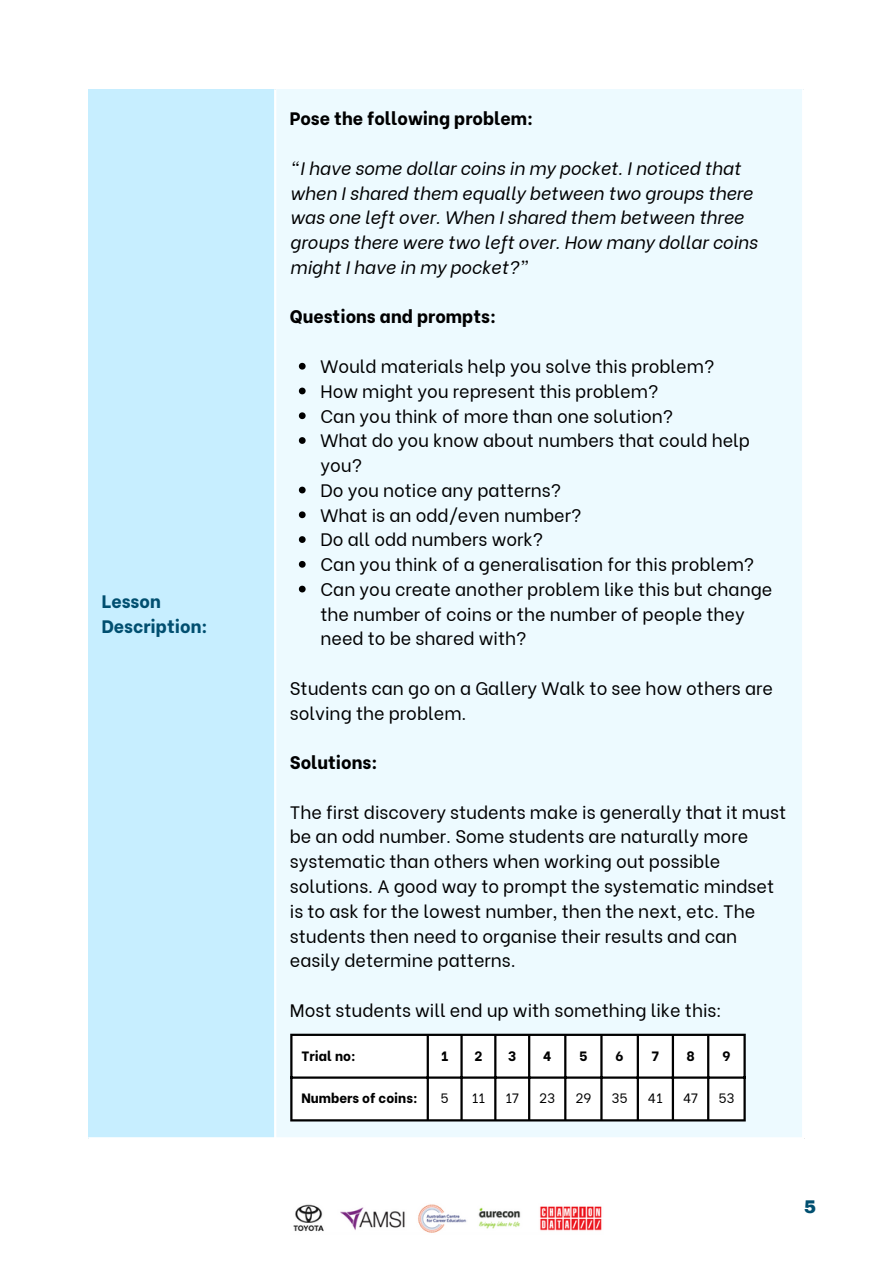
<style>
.page{position:relative;width:894px;height:1264px;background:#fff}
.page>*{position:absolute;margin:0;border:0;box-sizing:border-box;transform-origin:0 0}
.t1{font:18px/24.8px "Be Vietnam";color:#000}
.t2{font:italic 18px/24.8px "Be Vietnam";color:#000}
.t3{font:800 18px "Be Vietnam";color:#000}
.t4{font:800 18px/24.8px "Be Vietnam";color:#014f70}
.t5{font:900 18px "Archivo";color:#014f70}
.t6{font:800 13.5px "Be Vietnam";color:#000}
.t7{font:13.5px "Be Vietnam";color:#000}
</style>
<div class="page">
<div style="left:88px;top:89px;width:187px;height:1049px;background:#c7eeff"></div>
<div style="left:275px;top:89px;width:528px;height:1049px;background:#edfaff"></div>
<svg style="left:299px;top:363px;width:6px;height:6px"></svg>
<svg style="left:299px;top:387px;width:6px;height:7px"></svg>
<svg style="left:299px;top:412px;width:6px;height:7px"></svg>
<svg style="left:299px;top:437px;width:6px;height:7px"></svg>
<svg style="left:299px;top:486px;width:6px;height:7px"></svg>
<svg style="left:299px;top:511px;width:6px;height:7px"></svg>
<svg style="left:299px;top:536px;width:6px;height:7px"></svg>
<svg style="left:299px;top:561px;width:6px;height:6px"></svg>
<svg style="left:299px;top:585px;width:6px;height:7px"></svg>
<hr style="left:274px;top:89px;width:2px;height:1048px;background:#fff">
<hr style="left:801px;top:89px;width:3px;height:1048px;background:#fff">
<hr style="left:88px;top:1137px;width:716px;height:2px;background:#fff">
<img style="left:293px;top:1204px;width:309px;height:29px">
<div style="left:292px;top:1035px;width:451px;height:84px;background:#fff"></div>
<hr style="left:290px;top:1035px;width:2px;height:84px;background:#000">
<hr style="left:426px;top:1035px;width:3px;height:84px;background:#000">
<hr style="left:460px;top:1035px;width:2px;height:84px;background:#000">
<hr style="left:494px;top:1035px;width:2px;height:84px;background:#000">
<hr style="left:528px;top:1035px;width:2px;height:84px;background:#000">
<hr style="left:564px;top:1035px;width:2px;height:84px;background:#000">
<hr style="left:600px;top:1035px;width:2px;height:84px;background:#000">
<hr style="left:636px;top:1035px;width:2px;height:84px;background:#000">
<hr style="left:671px;top:1035px;width:2px;height:84px;background:#000">
<hr style="left:707px;top:1035px;width:2px;height:84px;background:#000">
<hr style="left:743px;top:1035px;width:2px;height:84px;background:#000">
<hr style="left:290px;top:1033px;width:455px;height:2px;background:#000">
<hr style="left:290px;top:1076px;width:455px;height:2px;background:#000">
<hr style="left:290px;top:1119px;width:455px;height:2px;background:#000">
<p class="t4" style="left:102px;top:587px;width:107px">Lesson<br>Description:</p>
<p class="t3" style="left:290px;top:104px;width:245px">Pose the following problem:</p>
<p class="t2" style="left:290px;top:154px;width:469px">“I have some dollar coins in my pocket. I noticed that when I shared them equally between two groups there was one left over. When I shared them between three groups there were two left over. How many dollar coins might I have in my pocket?”</p>
<p class="t3" style="left:290px;top:302px;width:208px">Questions and prompts:</p>
<p class="t1" style="left:320px;top:352px;width:395px">Would materials help you solve this problem?</p>
<p class="t1" style="left:320px;top:377px;width:339px">How might you represent this problem?</p>
<p class="t1" style="left:320px;top:402px;width:354px">Can you think of more than one solution?</p>
<p class="t1" style="left:320px;top:426px;width:431px">What do you know about numbers that could help you?</p>
<p class="t1" style="left:320px;top:476px;width:242px">Do you notice any patterns?</p>
<p class="t1" style="left:320px;top:501px;width:262px">What is an odd/even number?</p>
<p class="t1" style="left:320px;top:525px;width:224px">Do all odd numbers work?</p>
<p class="t1" style="left:320px;top:550px;width:435px">Can you think of a generalisation for this problem?</p>
<p class="t1" style="left:320px;top:575px;width:453px">Can you create another problem like this but change the number of coins or the number of people they need to be shared with?</p>
<p class="t1" style="left:290px;top:674px;width:484px">Students can go on a Gallery Walk to see how others are solving the problem.</p>
<p class="t3" style="left:290px;top:747px;width:89px">Solutions:</p>
<p class="t1" style="left:290px;top:798px;width:497px">The first discovery students make is generally that it must be an odd number. Some students are naturally more systematic than others when working out possible solutions. A good way to prompt the systematic mindset is to ask for the lowest number, then the next, etc. The students then need to organise their results and can easily determine patterns.</p>
<p class="t1" style="left:290px;top:996px;width:433px">Most students will end up with something like this:</p>
<p class="t6" style="left:301px;top:1044px;width:56px">Trial no:</p>
<p class="t6" style="left:441px;top:1044px;width:9px">1</p>
<p class="t6" style="left:474px;top:1044px;width:10px">2</p>
<p class="t6" style="left:508px;top:1044px;width:10px">3</p>
<p class="t6" style="left:543px;top:1044px;width:10px">4</p>
<p class="t6" style="left:579px;top:1044px;width:10px">5</p>
<p class="t6" style="left:615px;top:1044px;width:9px">6</p>
<p class="t6" style="left:651px;top:1044px;width:9px">7</p>
<p class="t6" style="left:686px;top:1044px;width:10px">8</p>
<p class="t6" style="left:722px;top:1044px;width:9px">9</p>
<p class="t6" style="left:301px;top:1087px;width:118px">Numbers of coins:</p>
<p class="t7" style="left:440px;top:1087px;width:10px">5</p>
<p class="t7" style="left:471px;top:1087px;width:15px">11</p>
<p class="t7" style="left:505px;top:1087px;width:15px">17</p>
<p class="t7" style="left:539px;top:1087px;width:17px">23</p>
<p class="t7" style="left:575px;top:1087px;width:17px">29</p>
<p class="t7" style="left:611px;top:1087px;width:18px">35</p>
<p class="t7" style="left:647px;top:1087px;width:16px">41</p>
<p class="t7" style="left:682px;top:1087px;width:17px">47</p>
<p class="t7" style="left:718px;top:1087px;width:18px">53</p>
<p class="t5" style="left:804px;top:1197px;width:14px">5</p>
</div>
